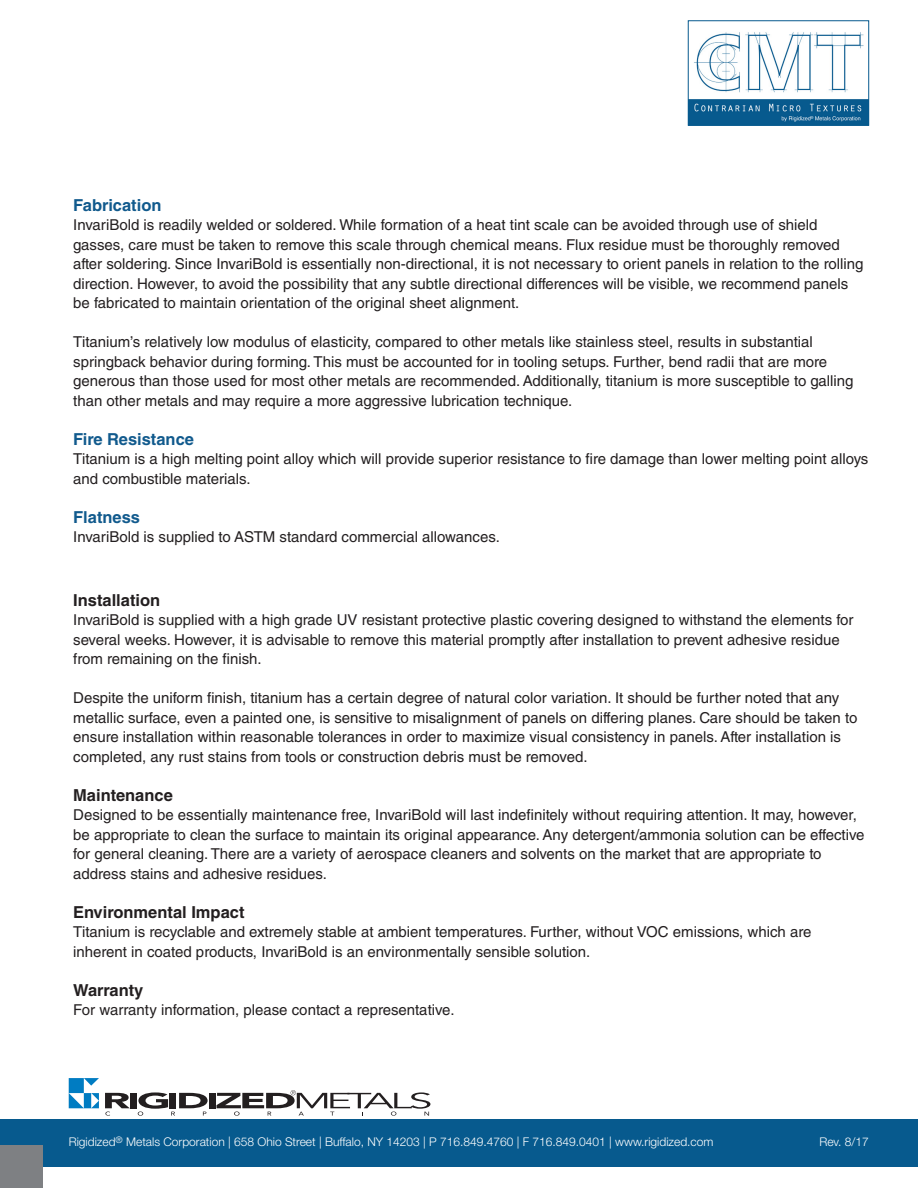
<style>
.page{position:relative;width:918px;height:1188px;background:#fff}
.page>*{position:absolute;margin:0;border:0;box-sizing:border-box;transform-origin:0 0}
.BODY_Text{font:700 16.5px "Helvetica LT Std";color:#231f20}
.HEADING_text{font:700 16.5px "Helvetica LT Std";color:#115a8d}
.BODY_Text-2{font:700 16.5px "Helvetica LT Std";color:#115a8d}
.BODY_Text-3{font:15px/19.5px "Helvetica LT Std";color:#231f20}
.HEADING_text-2{font:300 12px "Helvetica Neue LT Pro";color:#fff}
</style>
<div class="page">
<img style="left:690px;top:32px;width:177px;height:91px">
<div style="left:688px;top:21px;width:181px;height:104px;border:1px solid #075a8e"></div>
<div style="left:0;top:1119px;width:918px;height:48px;background:#075a8e"></div>
<svg style="left:69px;top:1078px;width:30px;height:30px"></svg>
<div style="left:131px;top:1093px;width:6px;height:15px;background:#231f20"></div>
<div style="left:209px;top:1093px;width:6px;height:15px;background:#231f20"></div>
<svg style="left:105px;top:1093px;width:25px;height:23px"></svg>
<svg style="left:138px;top:1092px;width:70px;height:24px"></svg>
<svg style="left:216px;top:1090px;width:214px;height:26px"></svg>
<div style="left:0;top:1146px;width:42px;height:42px;background:#7e8083"></div>
<p class="HEADING_text" style="left:73px;top:195px;width:90px">Fabrication</p>
<p class="BODY_Text-3" style="left:73px;top:215px;width:792px">InvariBold is readily welded or soldered. While formation of a heat tint scale can be avoided through use of shield gasses, care must be taken to remove this scale through chemical means. Flux residue must be thoroughly removed after soldering. Since InvariBold is essentially non-directional, it is not necessary to orient panels in relation to the rolling direction. However, to avoid the possibility that any subtle directional differences will be visible, we recommend panels be fabricated to maintain orientation of the original sheet alignment.</p>
<p class="BODY_Text-3" style="left:73px;top:332px;width:782px">Titanium’s relatively low modulus of elasticity, compared to other metals like stainless steel, results in substantial springback behavior during forming. This must be accounted for in tooling setups. Further, bend radii that are more generous than those used for most other metals are recommended. Additionally, titanium is more susceptible to galling than other metals and may require a more aggressive lubrication technique.</p>
<p class="BODY_Text-2" style="left:73px;top:429px;width:122px">Fire Resistance</p>
<p class="BODY_Text-3" style="left:73px;top:449px;width:797px">Titanium is a high melting point alloy which will provide superior resistance to fire damage than lower melting point alloys and combustible materials.</p>
<p class="HEADING_text" style="left:73px;top:507px;width:68px">Flatness</p>
<p class="BODY_Text-3" style="left:73px;top:527px;width:428px">InvariBold is supplied to ASTM standard commercial allowances.</p>
<p class="BODY_Text" style="left:73px;top:590px;width:89px">Installation</p>
<p class="BODY_Text-3" style="left:73px;top:610px;width:782px">InvariBold is supplied with a high grade UV resistant protective plastic covering designed to withstand the elements for several weeks. However, it is advisable to remove this material promptly after installation to prevent adhesive residue from remaining on the finish.</p>
<p class="BODY_Text-3" style="left:73px;top:688px;width:786px">Despite the uniform finish, titanium has a certain degree of natural color variation. It should be further noted that any metallic surface, even a painted one, is sensitive to misalignment of panels on differing planes. Care should be taken to ensure installation within reasonable tolerances in order to maximize visual consistency in panels. After installation is completed, any rust stains from tools or construction debris must be removed.</p>
<p class="BODY_Text" style="left:73px;top:785px;width:101px">Maintenance</p>
<p class="BODY_Text-3" style="left:73px;top:805px;width:793px">Designed to be essentially maintenance free, InvariBold will last indefinitely without requiring attention. It may, however, be appropriate to clean the surface to maintain its original appearance. Any detergent/ammonia solution can be effective for general cleaning. There are a variety of aerospace cleaners and solvents on the market that are appropriate to address stains and adhesive residues.</p>
<p class="BODY_Text" style="left:73px;top:902px;width:173px">Environmental Impact</p>
<p class="BODY_Text-3" style="left:73px;top:922px;width:740px">Titanium is recyclable and extremely stable at ambient temperatures. Further, without VOC emissions, which are inherent in coated products, InvariBold is an environmentally sensible solution.</p>
<p class="BODY_Text" style="left:73px;top:980px;width:72px">Warranty</p>
<p class="BODY_Text-3" style="left:73px;top:1000px;width:383px">For warranty information, please contact a representative.</p>
<p class="HEADING_text-2" style="left:69px;top:1134px;width:646px">Rigidized<sup>®</sup> Metals Corporation | 658 Ohio Street | Buffalo, NY 14203 | P 716.849.4760 | F 716.849.0401 | www.rigidized.com</p>
<p class="HEADING_text-2" style="left:819px;top:1134px;width:51px">Rev. 8/17</p>
</div>
